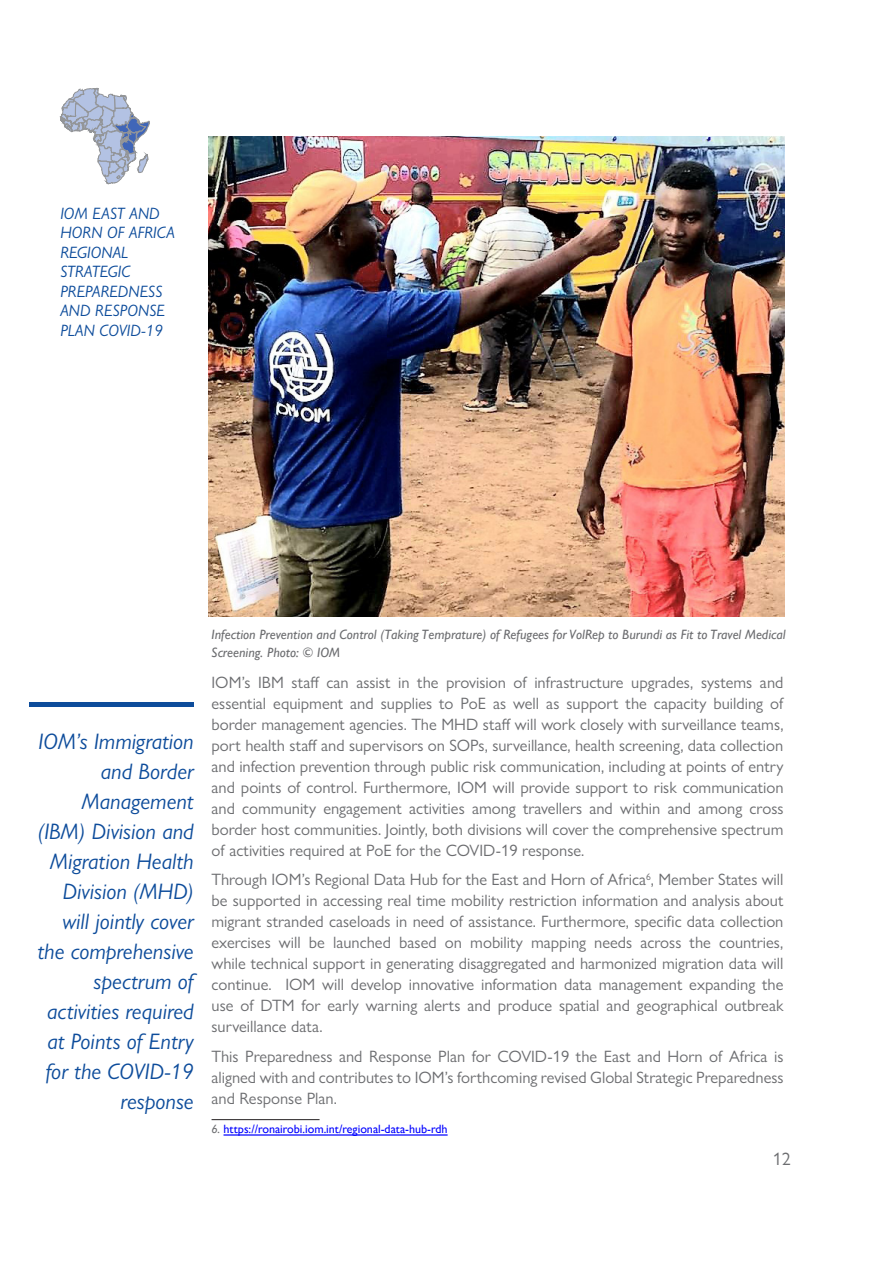
<style>
.page{position:relative;width:893px;height:1263px;background:#fff}
.page>*{position:absolute;margin:0;border:0;box-sizing:border-box;transform-origin:0 0}
.Pull_quote{font:italic 22.5px/30px "Gill Sans Nova";color:#0d4c9b;text-align:right}
.t1{font:18px "Gill Sans Nova";color:#6c6d70}
.Body_Text{font:16.5px/21px "Gill Sans Nova";color:#6c6d70;text-align:justify}
.t2{font:italic 16.5px/19.5px "Gill Sans Nova";color:#0d4c9b}
.Table_of_figures{font:italic 13.5px/18px "Gill Sans Nova";color:#6c6d70}
.Footnote_text{font:12px "Gill Sans Nova";color:#00f}
.s1{font-style:italic;color:#6c6d70}
</style>
<div class="page">
<svg style="left:60px;top:88px;width:90px;height:96px"></svg>
<img style="left:208px;top:136px;width:576px;height:481px">
<hr style="left:29px;top:702px;width:165px;height:4px;background:#0d4c9b">
<hr style="left:212px;top:1119px;width:108px;height:1px;background:#231f20">
<hr style="left:224px;top:1134px;width:224px;height:1px;background:#00f">
<p class="t2" style="left:60px;top:203px;width:116px">IOM EAST AND<br>HORN OF AFRICA<br>REGIONAL<br>STRATEGIC<br>PREPAREDNESS<br>AND RESPONSE<br>PLAN COVID-19</p>
<p class="Pull_quote" style="left:37px;top:726px;width:158px">IOM’s Immigration and Border<br>Management (IBM) Division and<br>Migration Health<br>Division (MHD) will jointly cover the comprehensive spectrum of activities required at Points of Entry for the COVID-19 response</p>
<p class="Table_of_figures" style="left:212px;top:625px;width:576px">Infection Prevention and Control (Taking Temprature) of Refugees for VolRep to Burundi as Fit to Travel Medical<br>Screening. Photo: © IOM</p>
<p class="Body_Text" style="left:212px;top:672px;width:573px">IOM’s IBM staff can assist in the provision of infrastructure upgrades, systems and essential equipment and supplies to PoE as well as support the capacity building of border management agencies. The MHD staff will work closely with surveillance teams, port health staff and supervisors on SOPs, surveillance, health screening, data collection and infection prevention through public risk communication, including at points of entry and points of control. Furthermore, IOM will provide support to risk communication and community engagement activities among travellers and within and among cross border host communities. Jointly, both divisions will cover the comprehensive spectrum of activities required at PoE for the COVID-19 response.</p>
<p class="Body_Text" style="left:212px;top:869px;width:573px">Through IOM’s Regional Data Hub for the East and Horn of Africa<sup>6</sup>, Member States will be supported in accessing real time mobility restriction information and analysis about migrant stranded caseloads in need of assistance. Furthermore, specific data collection exercises will be launched based on mobility mapping needs across the countries, while technical support in generating disaggregated and harmonized migration data will continue. IOM will develop innovative information data management expanding the use of DTM for early warning alerts and produce spatial and geographical outbreak surveillance data.</p>
<p class="Body_Text" style="left:212px;top:1046px;width:573px">This Preparedness and Response Plan for COVID-19 the East and Horn of Africa is aligned with and contributes to IOM’s forthcoming revised Global Strategic Preparedness and Response Plan.</p>
<p class="Footnote_text" style="left:212px;top:1122px;width:238px"><span class="s1">6.</span> https://ronairobi.iom.int/regional-data-hub-rdh</p>
<p class="t1" style="left:773px;top:1148px;width:19px">12</p>
</div>
